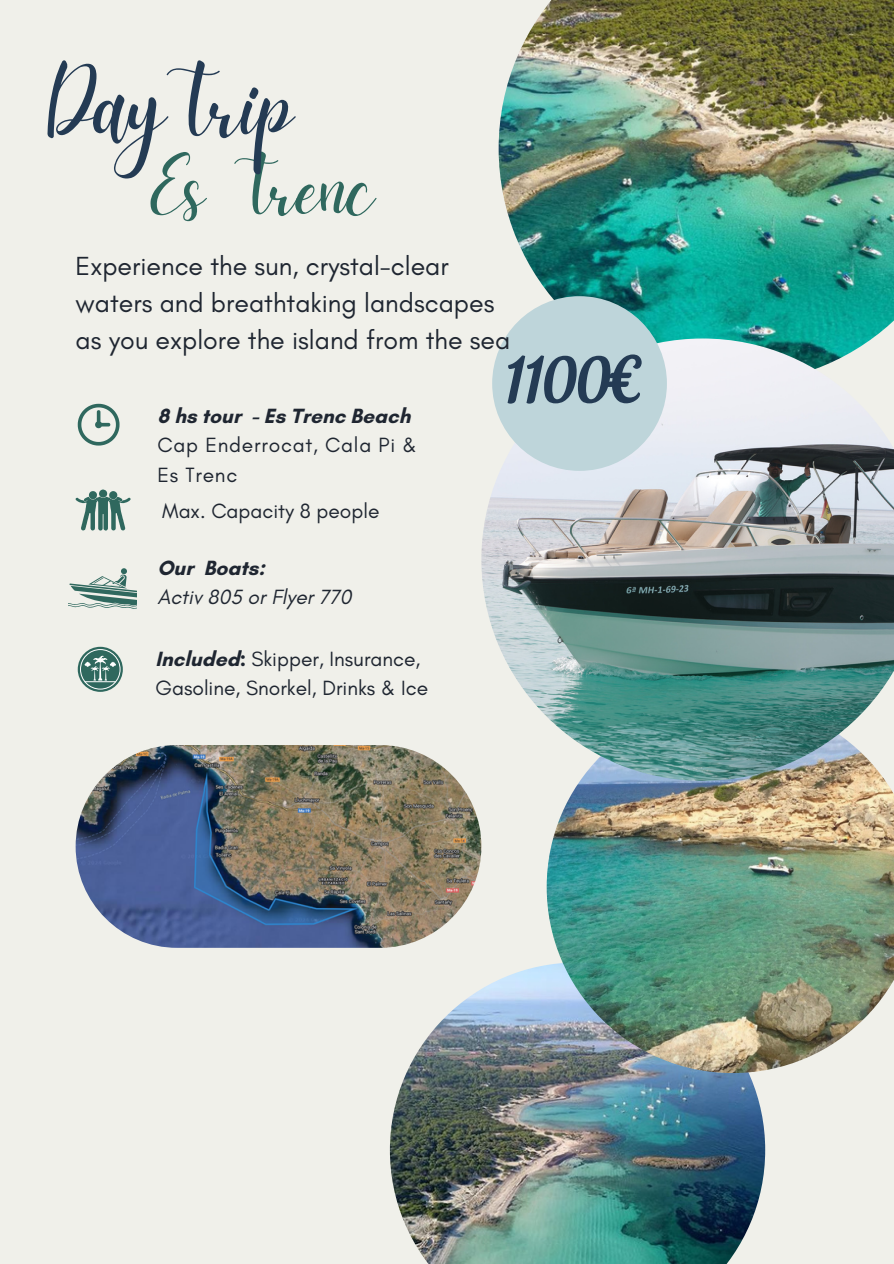
<style>
.page{position:relative;width:894px;height:1264px;background:#fff}
.page>*{position:absolute;margin:0;border:0;box-sizing:border-box;transform-origin:0 0}
.t1{font:97.5px "Daydream";color:#243b54}
.t2{font:80.85px "Daydream";color:#2f685e}
.t3{font:62.7px "Nautilus Pompilius";color:#243b54}
.t4{font:26.7px/37px "Glacial Indifference";color:#1f2631}
.t5{font:21px/29.2px "Glacial Indifference";color:#1f2631}
.t6{font:700 21px "Glacial Indifference";color:#1f2631}
.t7{font:21px "Glacial Indifference";letter-spacing:.035em;color:#1f2631}
.t8{font:italic 21px "Glacial Indifference";color:#1f2631}
.s1{font-weight:700}
</style>
<div class="page">
<div style="left:0;top:0;width:893px;height:1263px;background:#f0f0ea"></div>
<img style="left:498px;top:0;width:395px;height:338px">
<img style="left:390px;top:965px;width:375px;height:298px">
<img style="left:546px;top:780px;width:347px;height:293px">
<img style="left:481px;top:338px;width:412px;height:442px">
<div style="left:492px;top:296px;width:174px;height:175px;background:#bed5da;border-radius:50%"></div>
<svg style="left:78px;top:646px;width:45px;height:45px"></svg>
<div style="left:80px;top:649px;width:40px;height:40px;border:1px solid #fff;border-radius:50%"></div>
<hr style="left:85px;top:681px;width:30px;height:1px;background:#fff">
<svg style="left:85px;top:655px;width:31px;height:25px"></svg>
<svg style="left:76px;top:489px;width:54px;height:42px"></svg>
<svg style="left:78px;top:404px;width:41px;height:41px"></svg>
<svg style="left:69px;top:568px;width:67px;height:41px"></svg>
<img style="left:76px;top:745px;width:405px;height:202px;border-radius:101px">
<p class="t1" style="left:47px;top:49px;width:248px">DayTrip</p>
<p class="t2" style="left:150px;top:142px;width:226px">Es Trenc</p>
<p class="t4" style="left:76px;top:247px;width:436px">Experience the sun, crystal-clear waters and breathtaking landscapes as you explore the island from the sea</p>
<h3 class="t3" style="left:505px;top:356px;width:142px">1100€</h3>
<p class="t6" style="left:157px;top:403px;width:254px">8 hs tour - Es Trenc Beach</p>
<p class="t7" style="left:157px;top:432px;width:261px">Cap Enderrocat, Cala Pi &amp;</p>
<p class="t5" style="left:157px;top:459px;width:81px">Es Trenc</p>
<p class="t5" style="left:162px;top:496px;width:219px">Max. Capacity 8 people</p>
<p class="t6" style="left:157px;top:554px;width:109px">Our Boats:</p>
<p class="t8" style="left:157px;top:584px;width:196px">Activ 805 or Flyer 770</p>
<p class="t5" style="left:155px;top:644px;width:274px"><span class="s1">Included:</span> Skipper, Insurance,<br>Gasoline, Snorkel, Drinks &amp; Ice</p>
</div>
